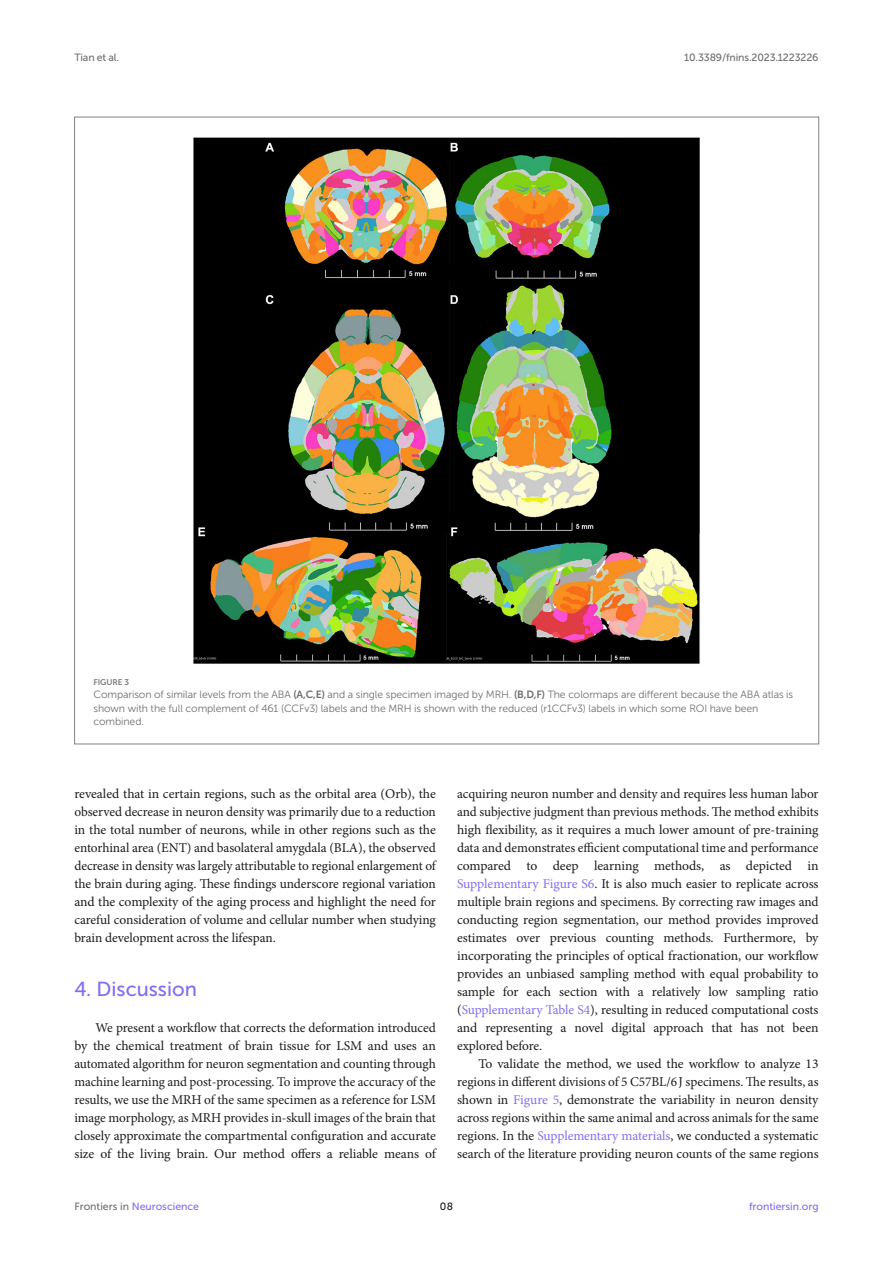
<style>
.page{position:relative;width:893px;height:1263px;background:#fff}
.page>*{position:absolute;margin:0;border:0;box-sizing:border-box;transform-origin:0 0}
.HEAD_1{font:20.25px "Museo Sans 500";color:#856df0}
.TEXT_FLUSH{font:13.5px/18px "Minion Pro";letter-spacing:-.01em;color:#1b1c1b;text-align:justify}
.TEXT{font:13.5px/18px "Minion Pro";letter-spacing:-.01em;color:#1b1c1b;text-align:justify}
.FIG_LEG{font:10.5px/13.5px "Museo Sans 300";letter-spacing:-.01em;color:#706f70}
.t1{font:10.5px "Museo Sans 500";color:#856df0}
.t2{font:10.5px "Museo Sans 500";letter-spacing:-.015em;color:#706f70}
.t3{font:10.5px "Museo Sans 500";color:#1b1c1b}
.FIG_HD{font:8.25px "Museo Sans 700";letter-spacing:-.01em;color:#7e7f7f}
.s1{font-family:"Museo Sans 700"}
.s2{color:#856df0}
.s3{color:#706f70}
</style>
<div class="page">
<img style="left:193px;top:137px;width:507px;height:527px">
<p class="t2" style="left:74px;top:51px;width:46px">Tian et al.</p>
<p class="t2" style="left:684px;top:51px;width:136px">10.3389/fnins.2023.1223226</p>
<p class="FIG_HD" style="left:94px;top:677px;width:37px">FIGURE 3</p>
<p class="FIG_LEG" style="left:94px;top:688px;width:701px">Comparison of similar levels from the ABA <span class="s1">(A,C,E)</span> and a single specimen imaged by MRH. <span class="s1">(B,D,F)</span> The colormaps are different because the ABA atlas is shown with the full complement of 461 (CCFv3) labels and the MRH is shown with the reduced (r1CCFv3) labels in which some ROI have been combined.</p>
<p class="TEXT_FLUSH" style="left:74px;top:785px;width:363px">revealed that in certain regions, such as the orbital area (Orb), the observed decrease in neuron density was primarily due to a reduction in the total number of neurons, while in other regions such as the entorhinal area (ENT) and basolateral amygdala (BLA), the observed decrease in density was largely attributable to regional enlargement of the brain during aging. These findings underscore regional variation and the complexity of the aging process and highlight the need for careful consideration of volume and cellular number when studying brain development across the lifespan.</p>
<p class="HEAD_1" style="left:74px;top:978px;width:124px">4. Discussion</p>
<p class="TEXT_FLUSH" style="left:74px;top:1019px;width:363px;text-indent:21px">We present a workflow that corrects the deformation introduced by the chemical treatment of brain tissue for LSM and uses an automated algorithm for neuron segmentation and counting through machine learning and post-processing. To improve the accuracy of the results, we use the MRH of the same specimen as a reference for LSM image morphology, as MRH provides in-skull images of the brain that closely approximate the compartmental configuration and accurate size of the living brain. Our method offers a reliable means of</p>
<p class="TEXT_FLUSH" style="left:457px;top:785px;width:363px">acquiring neuron number and density and requires less human labor and subjective judgment than previous methods. The method exhibits high flexibility, as it requires a much lower amount of pre-training data and demonstrates efficient computational time and performance compared to deep learning methods, as depicted in <span class="s2">Supplementary Figure S6</span>. It is also much easier to replicate across multiple brain regions and specimens. By correcting raw images and conducting region segmentation, our method provides improved estimates over previous counting methods. Furthermore, by incorporating the principles of optical fractionation, our workflow provides an unbiased sampling method with equal probability to sample for each section with a relatively low sampling ratio (<span class="s2">Supplementary Table S4</span>), resulting in reduced computational costs and representing a novel digital approach that has not been explored before.</p>
<p class="TEXT" style="left:457px;top:1055px;width:363px;text-indent:21px">To validate the method, we used the workflow to analyze 13 regions in different divisions of 5 C57BL/6J specimens. The results, as shown in <span class="s2">Figure 5</span>, demonstrate the variability in neuron density across regions within the same animal and across animals for the same regions. In the <span class="s2">Supplementary materials</span>, we conducted a systematic search of the literature providing neuron counts of the same regions</p>
<p class="t1" style="left:74px;top:1200px;width:126px"><span class="s3">Frontiers in</span> Neuroscience</p>
<p class="t3" style="left:440px;top:1200px;width:15px">08</p>
<p class="t1" style="left:749px;top:1200px;width:71px">frontiersin.org</p>
</div>
